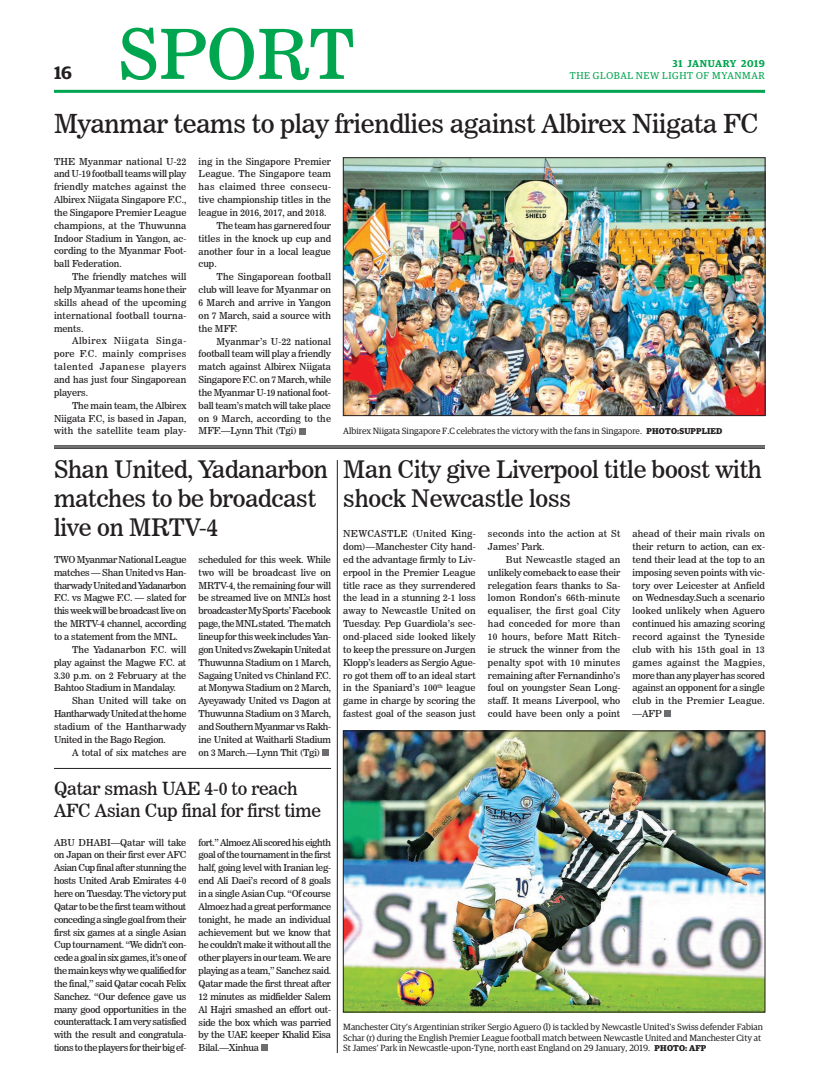
<style>
.page{position:relative;width:819px;height:1080px;background:#fff}
.page>*{position:absolute;margin:0;border:0;box-sizing:border-box;transform-origin:0 0}
.t1{font:68.5px "News 706 BT Roman C";color:#00a54f}
.t2{font:26px "News 706 BT Roman C";letter-spacing:-.01em;color:#231f20}
.t3{font:24px/28.8px "News 706 BT Roman C";letter-spacing:-.01em;color:#231f20}
.t4{font:18px/21.6px "News 706 BT Roman C";letter-spacing:-.01em;color:#231f20}
.t5{font:600 18px "Guardian Egyp";color:#231f20}
.t6{font:10px "Guardian Egyp";letter-spacing:.06em;color:#00a54f}
.t7{font:600 10px "Guardian Egyp";letter-spacing:.06em;color:#00a54f}
.t8{font:9.5px/12.9px "News 706 BT Roman C";color:#231f20;text-align:justify}
.t9{font:9.5px "News 706 BT Roman C";letter-spacing:-.02em;color:#231f20}
.t10{font:9.5px/12.9px "News 706 BT Roman C";letter-spacing:.02em;color:#231f20}
.t11{font:9.5px "News 706 BT Roman C";letter-spacing:-.035em;color:#231f20}
.t12{font:9.5px "News 706 BT Roman C";letter-spacing:-.045em;color:#231f20}
.t13{font:9.5px "News 706 BT Roman C";letter-spacing:-.04em;color:#231f20}
.t14{font:9.5px "News 706 BT Roman C";letter-spacing:-.03em;color:#231f20}
.t15{font:9.5px "News 706 BT Roman C";letter-spacing:.035em;color:#231f20}
.t16{font:9px/10.8px "Guardian Egyp";color:#231f20}
.s1{font-weight:700;font-size:8.5px}
</style>
<div class="page">
<hr style="left:54px;top:90px;width:711px;height:3px;background:#00a54f">
<img style="left:345px;top:733px;width:418px;height:277px">
<div style="left:343px;top:731px;width:422px;height:281px;border:1px solid #231f20"></div>
<hr style="left:54px;top:446px;width:711px;height:1px;background:#231f20">
<hr style="left:54px;top:447px;width:711px;height:1px;background:#231f20">
<hr style="left:54px;top:448px;width:711px;height:1px;background:#231f20">
<svg style="left:664px;top:711px;width:6px;height:6px"></svg>
<hr style="left:337px;top:460px;width:1px;height:593px;background:#231f20">
<svg style="left:261px;top:1045px;width:6px;height:6px"></svg>
<img style="left:345px;top:160px;width:418px;height:254px">
<div style="left:343px;top:158px;width:422px;height:258px;border:1px solid #231f20"></div>
<div style="left:299px;top:428px;width:7px;height:6px;background:#6c6d70"></div>
<div style="left:322px;top:749px;width:7px;height:7px;background:#6c6d70"></div>
<hr style="left:54px;top:768px;width:277px;height:1px;background:#231f20">
<h1 class="t1" style="left:118px;top:13px;width:238px">SPORT</h1>
<p class="t7" style="left:673px;top:56px;width:94px">31 JANUARY 2019</p>
<h3 class="t5" style="left:54px;top:59px;width:20px">16</h3>
<p class="t6" style="left:570px;top:69px;width:197px">THE GLOBAL NEW LIGHT OF MYANMAR</p>
<h2 class="t2" style="left:54px;top:108px;width:706px">Myanmar teams to play friendlies against Albirex Niigata FC</h2>
<p class="t8" style="left:54px;top:155px;width:134px">THE Myanmar national U-22 and U-19 football teams will play friendly matches against the Albirex Niigata Singapore F.C., the Singapore Premier League champions, at the Thuwunna Indoor Stadium in Yangon, ac&shy;cording to the Myanmar Foot&shy;ball Federation.</p>
<p class="t8" style="left:54px;top:270px;width:134px;text-indent:18px">The friendly matches will help Myanmar teams hone their skills ahead of the upcoming international football tourna&shy;ments.</p>
<p class="t8" style="left:54px;top:335px;width:134px;text-indent:18px">Albirex Niigata Singa&shy;pore F.C. mainly comprises talented Japanese players and has just four Singaporean players.</p>
<p class="t8" style="left:54px;top:399px;width:134px;text-indent:18px">The main team, the Albirex Niigata F.C, is based in Japan, with the satellite team play-</p>
<p class="t8" style="left:199px;top:155px;width:134px">ing in the Singapore Premier</p>
<p class="t8" style="left:199px;top:168px;width:134px">League. The Singapore team</p>
<p class="t15" style="left:199px;top:181px;width:134px">has claimed three consecu-</p>
<p class="t8" style="left:199px;top:193px;width:134px">tive championship titles in the</p>
<p class="t8" style="left:199px;top:206px;width:129px">league in 2016, 2017, and 2018.</p>
<p class="t9" style="left:217px;top:220px;width:116px">The team has garnered four</p>
<p class="t8" style="left:199px;top:232px;width:134px">titles in the knock up cup and</p>
<p class="t8" style="left:199px;top:245px;width:134px">another four in a local league</p>
<p class="t8" style="left:199px;top:258px;width:20px">cup.</p>
<p class="t8" style="left:217px;top:270px;width:116px">The Singaporean football</p>
<p class="t8" style="left:199px;top:283px;width:134px">club will leave for Myanmar on</p>
<p class="t8" style="left:199px;top:296px;width:134px">6 March and arrive in Yangon</p>
<p class="t8" style="left:199px;top:309px;width:134px">on 7 March, said a source with</p>
<p class="t8" style="left:199px;top:322px;width:40px">the MFF.</p>
<p class="t8" style="left:217px;top:335px;width:116px">Myanmar’s U-22 national</p>
<p class="t8" style="left:199px;top:347px;width:134px">football team will play a friendly</p>
<p class="t8" style="left:199px;top:360px;width:134px">match against Albirex Niigata</p>
<p class="t9" style="left:199px;top:374px;width:134px">Singapore F.C. on 7 March, while</p>
<p class="t9" style="left:199px;top:387px;width:134px">the Myanmar U-19 national foot-</p>
<p class="t9" style="left:199px;top:400px;width:134px">ball team’s match will take place</p>
<p class="t8" style="left:199px;top:412px;width:134px">on 9 March, according to the</p>
<p class="t8" style="left:199px;top:425px;width:100px">MFF.—Lynn Thit (Tgi)</p>
<h3 class="t3" style="left:54px;top:455px;width:276px">Shan United, Yadanarbon matches to be broadcast live on MRTV-4</h3>
<p class="t14" style="left:54px;top:554px;width:134px">TWO Myanmar National League</p>
<p class="t9" style="left:54px;top:567px;width:134px">matches — Shan United vs Han-</p>
<p class="t12" style="left:54px;top:579px;width:134px">tharwady United and Yadanarbon</p>
<p class="t9" style="left:54px;top:592px;width:134px">F.C. vs Magwe F.C. — slated for</p>
<p class="t11" style="left:54px;top:605px;width:134px">this week will be broadcast live on</p>
<p class="t9" style="left:54px;top:618px;width:134px">the MRTV-4 channel, according</p>
<p class="t9" style="left:54px;top:631px;width:125px">to a statement from the MNL.</p>
<p class="t8" style="left:72px;top:643px;width:116px">The Yadanarbon F.C. will</p>
<p class="t9" style="left:54px;top:657px;width:134px">play against the Magwe F.C. at</p>
<p class="t8" style="left:54px;top:669px;width:134px">3.30 p.m. on 2 February at the</p>
<p class="t9" style="left:54px;top:682px;width:123px">Bahtoo Stadium in Mandalay.</p>
<p class="t8" style="left:72px;top:694px;width:116px">Shan United will take on</p>
<p class="t13" style="left:54px;top:708px;width:134px">Hantharwady United at the home</p>
<p class="t8" style="left:54px;top:720px;width:134px">stadium of the Hantharwady</p>
<p class="t9" style="left:54px;top:734px;width:113px">United in the Bago Region.</p>
<p class="t8" style="left:72px;top:746px;width:116px">A total of six matches are</p>
<p class="t8" style="left:199px;top:553px;width:134px">scheduled for this week. While two will be broadcast live on MRTV-4, the remaining four will be streamed live on MNL’s host broadcaster My Sports’ Facebook page, the MNL stated. The match lineup for this week includes Yan&shy;gon United vs Zwekapin United at Thuwunna Stadium on 1 March, Sagaing United vs Chinland F.C. at Monywa Stadium on 2 March, Ayeyawady United vs Dagon at Thuwunna Stadium on 3 March, and Southern Myanmar vs Rakh&shy;ine United at Waitharli Stadium on 3 March.—Lynn Thit (Tgi)</p>
<h3 class="t4" style="left:54px;top:778px;width:269px">Qatar smash UAE 4-0 to reach<br>AFC Asian Cup final for first time</h3>
<p class="t8" style="left:54px;top:836px;width:134px">ABU DHABI—Qatar will take on Japan on their first ever AFC Asian Cup final after stunning the hosts United Arab Emirates 4-0 here on Tuesday. The victory put Qatar to be the first team without conceding a single goal from their first six games at a single Asian Cup tournament. “We didn’t con&shy;cede a goal in six games, it’s one of the main keys why we qualified for the final,” said Qatar cocah Felix Sanchez. “Our defence gave us many good opportunities in the counterattack. I am very satisfied with the result and congratula&shy;tions to the players for their big ef-</p>
<p class="t8" style="left:199px;top:836px;width:134px">fort.” Almoez Ali scored his eighth goal of the tournament in the first half, going level with Iranian leg&shy;end Ali Daei’s record of 8 goals in a single Asian Cup. “Of course Almoez had a great performance tonight, he made an individual achievement but we know that he couldn’t make it without all the other players in our team. We are playing as a team,” Sanchez said.<br>Qatar made the first threat after 12 minutes as midfielder Salem Al Hajri smashed an effort out&shy;side the box which was parried by the UAE keeper Khalid Eisa Bilal.—Xinhua</p>
<p class="t16" style="left:343px;top:425px;width:381px">Albirex Niigata Singapore F.C celebrates the victory with the fans in Singapore. <span class="s1">PHOTO:SUPPLIED</span></p>
<h3 class="t3" style="left:343px;top:455px;width:420px">Man City give Liverpool title boost with shock Newcastle loss</h3>
<p class="t8" style="left:343px;top:527px;width:134px">NEWCASTLE (United King&shy;dom)—Manchester City hand&shy;ed the advantage firmly to Liv&shy;erpool in the Premier League title race as they surrendered the lead in a stunning 2-1 loss away to Newcastle United on Tuesday. Pep Guardiola’s sec&shy;ond-placed side looked likely to keep the pressure on Jurgen Klopp’s leaders as Sergio Ague&shy;ro got them off to an ideal start in the Spaniard’s 100<sup>th</sup> league game in charge by scoring the fastest goal of the season just</p>
<p class="t10" style="left:488px;top:527px;width:134px">seconds into the action at St<br>James’ Park.</p>
<p class="t8" style="left:633px;top:527px;width:134px">ahead of their main rivals on their return to action, can ex&shy;tend their lead at the top to an imposing seven points with vic&shy;tory over Leicester at Anfield on Wednesday.Such a scenario looked unlikely when Aguero continued his amazing scoring record against the Tyneside club with his 15th goal in 13 games against the Magpies, more than any player has scored against an opponent for a single club in the Premier League. —AFP</p>
<p class="t8" style="left:488px;top:553px;width:134px;text-indent:18px">But Newcastle staged an unlikely comeback to ease their relegation fears thanks to Sa&shy;lomon Rondon’s 66th-minute equaliser, the first goal City had conceded for more than 10 hours, before Matt Ritch&shy;ie struck the winner from the penalty spot with 10 minutes remaining after Fernandinho’s foul on youngster Sean Long&shy;staff. It means Liverpool, who could have been only a point</p>
<p class="t16" style="left:343px;top:1021px;width:421px">Manchester City’s Argentinian striker Sergio Aguero (l) is tackled by Newcastle United’s Swiss defender Fabian<br>Schar (r) during the English Premier League football match between Newcastle United and Manchester City at<br>St James’ Park in Newcastle-upon-Tyne, north east England on 29 January, 2019. <span class="s1">PHOTO: AFP</span></p>
</div>
